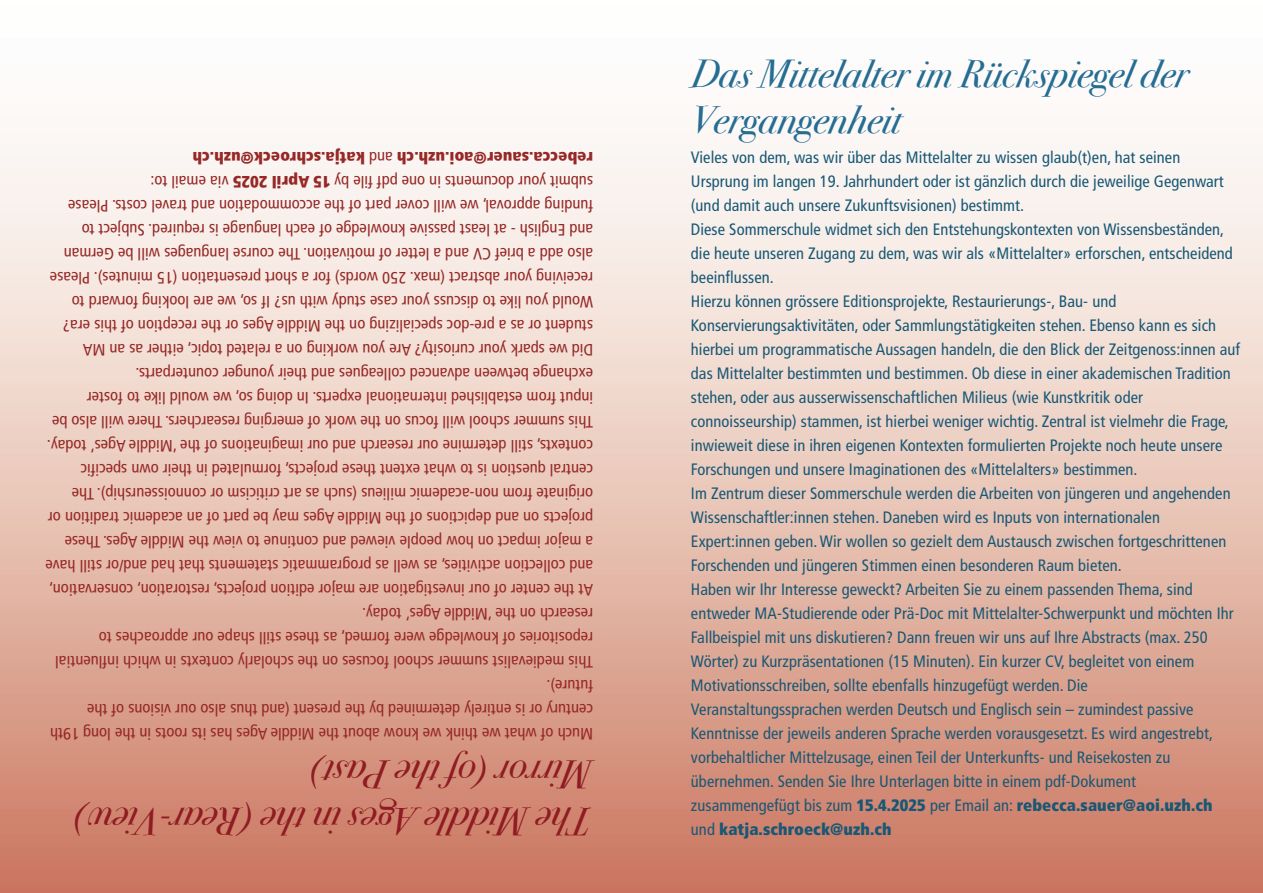
<style>
.page{position:relative;width:1263px;height:893px;background:#fff}
.page>*{position:absolute;margin:0;border:0;box-sizing:border-box;transform-origin:0 0}
.t1{font:italic 39px/46.8px "Bodoni Svty Two ITCTT";color:#8f1c22}
.t2{font:italic 39px/46.8px "Bodoni Svty Two ITCTT";color:#256d93}
.t3{font:condensed 16.5px/24px "Frutiger LT Pro";letter-spacing:.005em;color:#185875}
.t4{font:condensed 16.5px/24px "Frutiger LT Pro";letter-spacing:.005em;color:#962826}
.s1{font-weight:900}
</style>
<div class="page">
<div style="left:0;top:0;width:1263px;height:893px;background:linear-gradient(to bottom,#fff,#ce8068)"></div>
<p class="t4" style="left:593px;top:746px;width:549px;rotate:-180deg">Much of what we think we know about the Middle Ages has its roots in the long 19th century or is entirely determined by the present (and thus also our visions of the future).<br>This medievalist summer school focuses on the scholarly contexts in which influential repositories of knowledge were formed, as these still shape our approaches to research on the ‘Middle Ages’ today.<br>At the center of our investigation are major edition projects, restoration, conservation, and collection activities, as well as programmatic statements that had and/or still have a major impact on how people viewed and continue to view the Middle Ages. These projects on and depictions of the Middle Ages may be part of an academic tradition or originate from non-academic milieus (such as art criticism or connoisseurship). The central question is to what extent these projects, formulated in their own specific contexts, still determine our research and our imaginations of the ‘Middle Ages’ today.<br>This summer school will focus on the work of emerging researchers. There will also be input from established international experts. In doing so, we would like to foster exchange between advanced colleagues and their younger counterparts.<br>Did we spark your curiosity? Are you working on a related topic, either as an MA student or as a pre-doc specializing on the Middle Ages or the reception of this era?<br>Would you like to discuss your case study with us? If so, we are looking forward to receiving your abstract (max. 250 words) for a short presentation (15 minutes). Please also add a brief CV and a letter of motivation. The course languages will be German and English - at least passive knowledge of each language is required. Subject to funding approval, we will cover part of the accommodation and travel costs. Please submit your documents in one pdf file by <span class="s1">15 April 2025</span> via email to: <span class="s1">rebecca.sauer@aoi.uzh.ch</span> and <span class="s1">katja.schroeck@uzh.ch</span></p>
<h1 class="t1" style="left:593px;top:844px;width:520px;rotate:-180deg">The Middle Ages in the (Rear-View)<br>Mirror (of the Past)</h1>
<h1 class="t2" style="left:691px;top:50px;width:499px">Das Mittelalter im Rückspiegel der<br>Vergangenheit</h1>
<p class="t3" style="left:691px;top:146px;width:551px">Vieles von dem, was wir über das Mittelalter zu wissen glaub(t)en, hat seinen Ursprung im langen 19. Jahrhundert oder ist gänzlich durch die jeweilige Gegenwart (und damit auch unsere Zukunftsvisionen) bestimmt.<br>Diese Sommerschule widmet sich den Entstehungskontexten von Wissensbeständen, die heute unseren Zugang zu dem, was wir als «Mittelalter» erforschen, entscheidend beeinflussen.<br>Hierzu können grössere Editionsprojekte, Restaurierungs-, Bau- und Konservierungsaktivitäten, oder Sammlungstätigkeiten stehen. Ebenso kann es sich hierbei um programmatische Aussagen handeln, die den Blick der Zeitgenoss:innen auf das Mittelalter bestimmten und bestimmen. Ob diese in einer akademischen Tradition stehen, oder aus ausserwissenschaftlichen Milieus (wie Kunstkritik oder connoisseurship) stammen, ist hierbei weniger wichtig. Zentral ist vielmehr die Frage, inwieweit diese in ihren eigenen Kontexten formulierten Projekte noch heute unsere Forschungen und unsere Imaginationen des «Mittelalters» bestimmen.<br>Im Zentrum dieser Sommerschule werden die Arbeiten von jüngeren und angehenden Wissenschaftler:innen stehen. Daneben wird es Inputs von internationalen Expert:innen geben. Wir wollen so gezielt dem Austausch zwischen fortgeschrittenen Forschenden und jüngeren Stimmen einen besonderen Raum bieten.<br>Haben wir Ihr Interesse geweckt? Arbeiten Sie zu einem passenden Thema, sind entweder MA-Studierende oder Prä-Doc mit Mittelalter-Schwerpunkt und möchten Ihr Fallbeispiel mit uns diskutieren? Dann freuen wir uns auf Ihre Abstracts (max. 250<br>Wörter) zu Kurzpräsentationen (15 Minuten). Ein kurzer CV, begleitet von einem Motivationsschreiben, sollte ebenfalls hinzugefügt werden. Die Veranstaltungssprachen werden Deutsch und Englisch sein – zumindest passive Kenntnisse der jeweils anderen Sprache werden vorausgesetzt. Es wird angestrebt, vorbehaltlicher Mittelzusage, einen Teil der Unterkunfts- und Reisekosten zu übernehmen. Senden Sie Ihre Unterlagen bitte in einem pdf-Dokument zusammengefügt bis zum <span class="s1">15.4.2025</span> per Email an: <span class="s1">rebecca.sauer@aoi.uzh.ch </span>und <span class="s1">katja.schroeck@uzh.ch</span></p>
</div>
